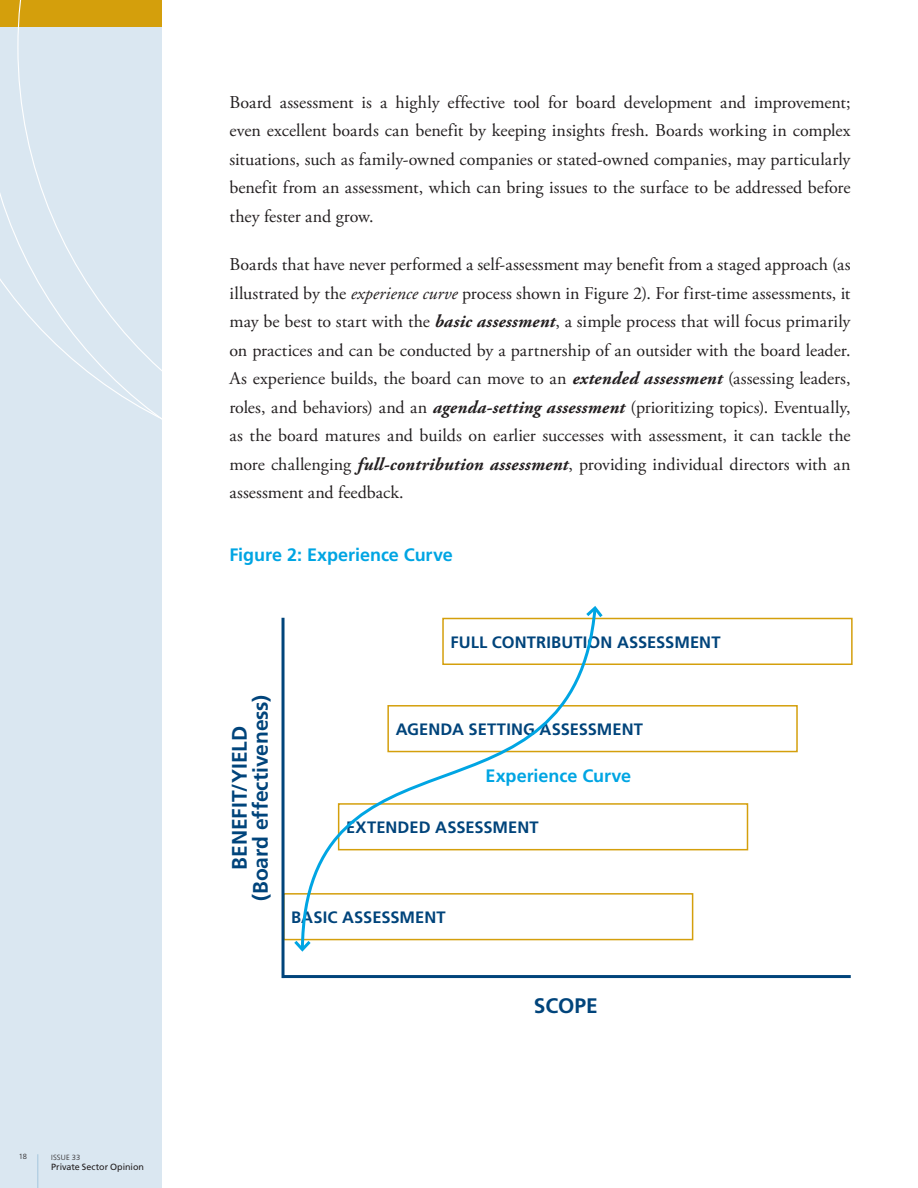
<style>
.page{position:relative;width:918px;height:1188px;background:#fff}
.page>*{position:absolute;margin:0;border:0;box-sizing:border-box;transform-origin:0 0}
.t1{font:700 21px/21px "Frutiger";color:#00447b;text-align:center}
.Body{font:18px/28.5px "Adobe Garamond Pro";color:#231f20;text-align:justify}
.TABLE_HEADING{font:700 18px "Frutiger";color:#00a5e3}
.t2{font:700 16.5px "Frutiger";letter-spacing:.005em;color:#00447b}
.t3{font:9px "Frutiger";letter-spacing:-.005em;color:#231f20}
.t4{font:300 7.5px "Frutiger";letter-spacing:.015em;color:#231f20}
.s1{font-family:"Adobe Garamond";font-style:italic}
.s2{font-weight:700;font-style:italic}
</style>
<div class="page">
<div style="left:0;top:0;width:162px;height:1188px;background:#dae7f1"></div>
<hr style="left:37px;top:1154px;width:1px;height:34px;background:#a8c8de">
<svg style="left:0;top:0;width:162px;height:420px"></svg>
<div style="left:442px;top:618px;width:411px;height:47px;border:2px solid #d49f0c"></div>
<div style="left:387px;top:705px;width:411px;height:47px;border:2px solid #d49f0c"></div>
<div style="left:338px;top:803px;width:410px;height:47px;border:2px solid #d49f0c"></div>
<div style="left:283px;top:893px;width:410px;height:47px;border:2px solid #d49f0c"></div>
<hr style="left:282px;top:618px;width:3px;height:360px;background:#00447b">
<hr style="left:282px;top:975px;width:569px;height:3px;background:#00447b">
<svg style="left:299px;top:617px;width:299px;height:324px"></svg>
<svg style="left:291px;top:938px;width:23px;height:14px"></svg>
<svg style="left:583px;top:606px;width:23px;height:14px"></svg>
<p class="t4" style="left:19px;top:1153px;width:10px">18</p>
<p class="t4" style="left:51px;top:1153px;width:30px">ISSUE 33</p>
<p class="t3" style="left:51px;top:1162px;width:94px">Private Sector Opinion</p>
<p class="Body" style="left:230px;top:88px;width:623px">Board assessment is a highly effective tool for board development and improvement; even excellent boards can benefit by keeping insights fresh. Boards working in complex situations, such as family-owned companies or stated-owned companies, may particularly benefit from an assessment, which can bring issues to the surface to be addressed before they fester and grow.</p>
<p class="Body" style="left:230px;top:251px;width:623px">Boards that have never performed a self-assessment may benefit from a staged approach (as illustrated by the <span class="s1">experience curve</span> process shown in Figure 2). For first-time assessments, it may be best to start with the <span class="s2">basic assessment</span>, a simple process that will focus primarily on practices and can be conducted by a partnership of an outsider with the board leader.<br>As experience builds, the board can move to an <span class="s2">extended assessment</span> (assessing leaders, roles, and behaviors) and an <span class="s2">agenda-setting assessment</span> (prioritizing topics). Eventually, as the board matures and builds on earlier successes with assessment, it can tackle the more challenging <span class="s2">full-contribution assessment</span>, providing individual directors with an assessment and feedback.</p>
<p class="TABLE_HEADING" style="left:230px;top:544px;width:225px">Figure 2: Experience Curve</p>
<p class="t1" style="left:229px;top:901px;width:208px;rotate:-90deg">BENEFIT/YIELD (Board effectiveness)</p>
<p class="t2" style="left:451px;top:632px;width:272px">FULL CONTRIBUTION ASSESSMENT</p>
<p class="t2" style="left:396px;top:720px;width:249px">AGENDA SETTING ASSESSMENT</p>
<p class="TABLE_HEADING" style="left:486px;top:765px;width:147px">Experience Curve</p>
<p class="t2" style="left:346px;top:818px;width:194px">EXTENDED ASSESSMENT</p>
<p class="t2" style="left:291px;top:908px;width:156px">BASIC ASSESSMENT</p>
<p class="t1" style="left:534px;top:995px;width:65px">SCOPE</p>
</div>
